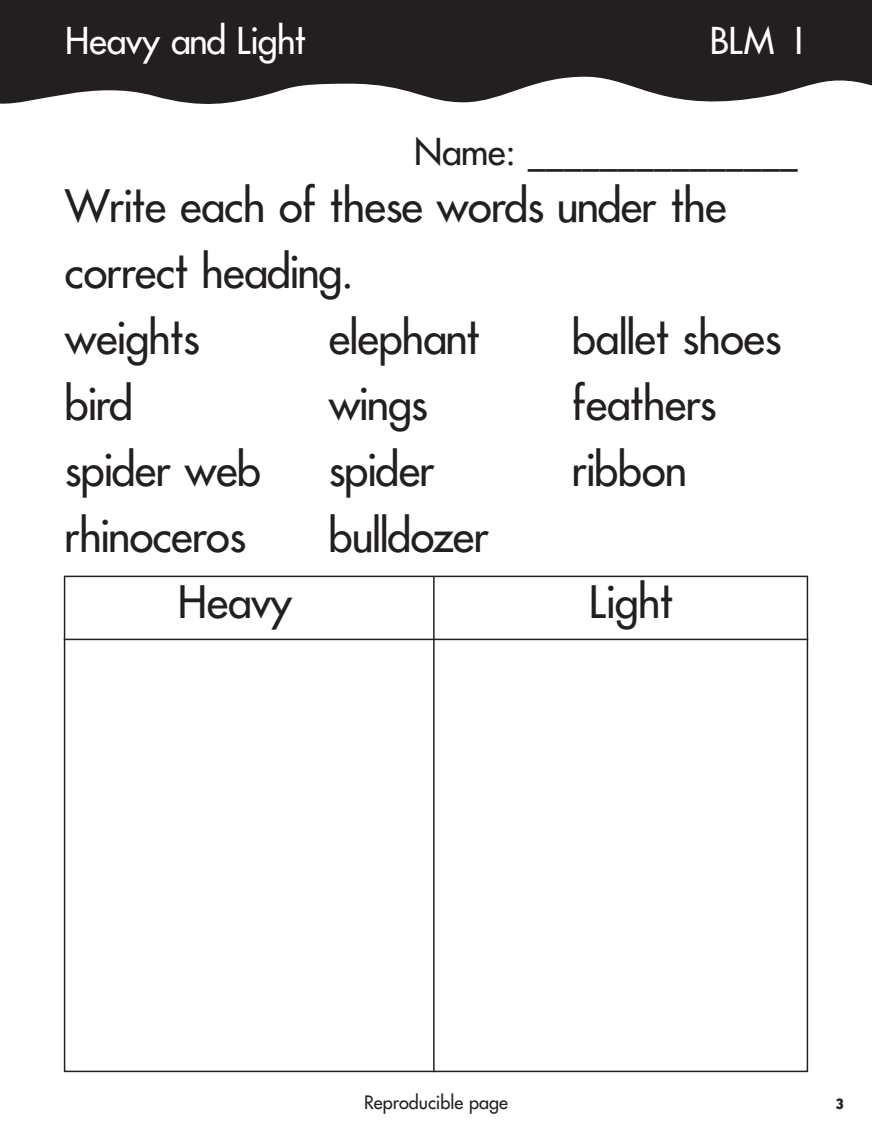
<style>
.page{position:relative;width:872px;height:1136px;background:#fff}
.page>*{position:absolute;margin:0;border:0;box-sizing:border-box;transform-origin:0 0}
.t1{font:43.5px/66px "Futura JUNIORSP";color:#231f20}
.t2{font:36px "Futura JUNIORSP";color:#231f20}
.t3{font:36px "Futura JUNIORSP";color:#fff}
.t4{font:18px "Futura";color:#231f20}
.t5{font:700 18px "Bailey Sans ITC";color:#231f20}
</style>
<div class="page">
<div style="left:64px;top:575px;width:744px;height:496px;border:2px solid #231f20"></div>
<svg style="left:0;top:0;width:872px;height:104px;fill:#231f20"></svg>
<hr style="left:64px;top:638px;width:744px;height:2px;background:#231f20">
<hr style="left:433px;top:576px;width:1px;height:495px;background:#231f20">
<p class="t3" style="left:65px;top:23px;width:242px">Heavy and Light</p>
<p class="t3" style="left:710px;top:23px;width:98px">BLM 1</p>
<p class="t2" style="left:414px;top:134px;width:385px">Name: _______________</p>
<p class="t1" style="left:65px;top:176px;width:663px">Write each of these words under the correct heading.<br>weights</p>
<p class="t1" style="left:329px;top:308px;width:152px">elephant</p>
<p class="t1" style="left:572px;top:308px;width:210px">ballet shoes</p>
<p class="t1" style="left:65px;top:374px;width:69px">bird</p>
<p class="t1" style="left:329px;top:374px;width:100px">wings</p>
<p class="t1" style="left:572px;top:374px;width:145px">feathers</p>
<p class="t1" style="left:65px;top:440px;width:197px">spider web</p>
<p class="t1" style="left:329px;top:440px;width:107px">spider</p>
<p class="t1" style="left:572px;top:440px;width:115px">ribbon</p>
<p class="t1" style="left:65px;top:506px;width:182px">rhinoceros</p>
<p class="t1" style="left:329px;top:506px;width:161px">bulldozer</p>
<p class="t1" style="left:178px;top:572px;width:116px">Heavy</p>
<p class="t1" style="left:590px;top:572px;width:84px">Light</p>
<p class="t4" style="left:364px;top:1093px;width:145px">Reproducible page</p>
<p class="t5" style="left:835px;top:1096px;width:11px">3</p>
</div>
